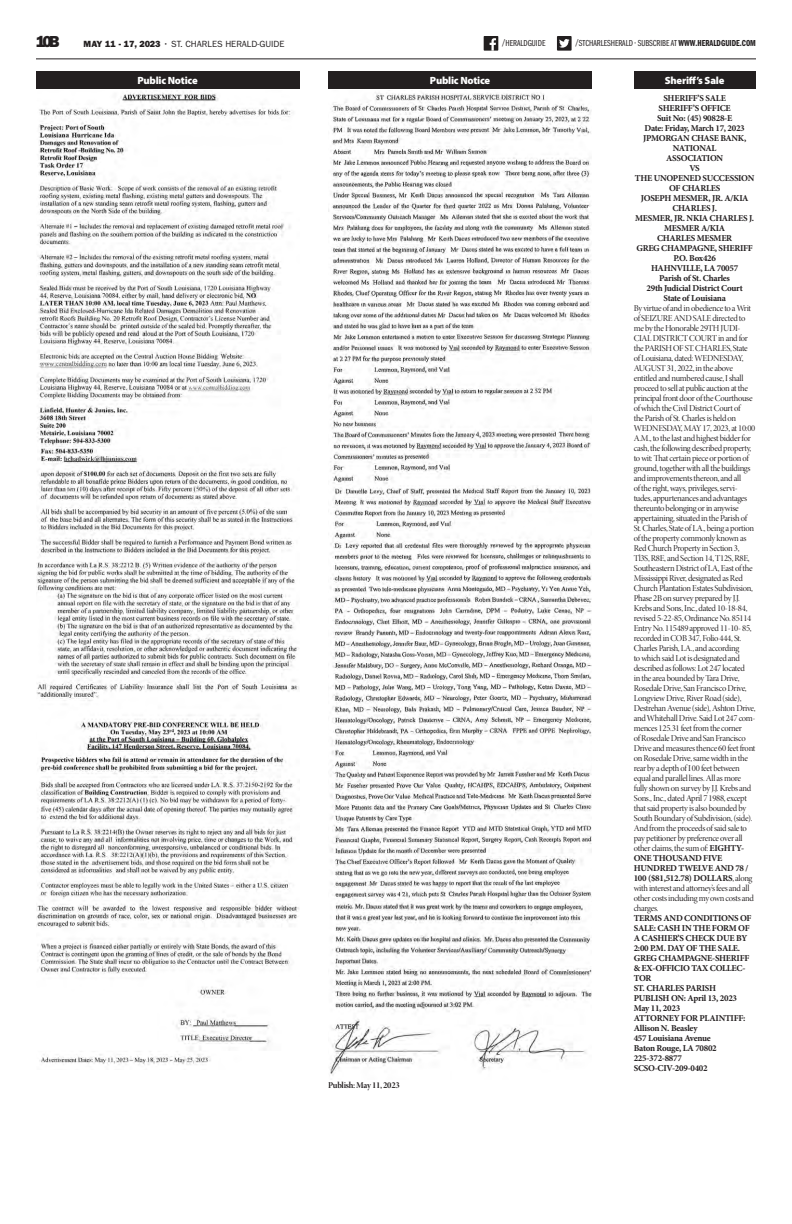
<style>
.page{position:relative;width:792px;height:1224px;background:#fff}
.page>*{position:absolute;margin:0;border:0;box-sizing:border-box;transform-origin:0 0}
.t1{font:16px "ITC Franklin Gothic Std Hvy";color:#231f20}
.t2{font:900 10.5px "Myriad Pro";letter-spacing:-.02em;color:#fff}
.t3{font:9px/10px "Minion Pro Disp";letter-spacing:-.035em;color:#231f20}
.t4{font:700 9px/10px "Minion Pro";letter-spacing:-.03em;color:#231f20}
.t5{font:9px "ITC Franklin Gothic Std Bk Cp";color:#231f20}
.t6{font:9px "ITC Franklin Gothic Std";color:#231f20}
.t7{font:9px "Minion Pro Bold Disp";letter-spacing:-.03em;color:#231f20}
.s1{font-family:"ITC Franklin Gothic Std Hvy"}
.s2{font-family:"ITC Franklin Gothic Std Dm Cp"}
.s3{font-family:"Minion Pro";font-weight:700}
.s4{font-family:"Minion Pro Disp";font-weight:400}
</style>
<div class="page">
<div style="left:484px;top:36px;width:14px;height:15px;background:#211e1e"></div>
<svg style="left:490px;top:38px;width:6px;height:13px"></svg>
<div style="left:557px;top:36px;width:15px;height:15px;background:#231f20"></div>
<svg style="left:559px;top:39px;width:11px;height:9px"></svg>
<hr style="left:36px;top:58px;width:720px;height:1px;background:#231f20">
<div style="left:36px;top:71px;width:263px;height:18px;background:#231f20"></div>
<img style="left:37px;top:90px;width:254px;height:358px">
<svg style="left:36px;top:448px;width:263px;height:358px"></svg>
<img style="left:36px;top:806px;width:263px;height:259px">
<div style="left:329px;top:71px;width:263px;height:18px;background:#231f20"></div>
<img style="left:330px;top:93px;width:262px;height:391px">
<img style="left:330px;top:486px;width:262px;height:415px">
<svg style="left:330px;top:902px;width:262px;height:173px"></svg>
<div style="left:634px;top:71px;width:122px;height:18px;background:#231f20"></div>
<h1 class="t1" style="left:36px;top:32px;width:25px">10B</h1>
<p class="t6" style="left:84px;top:39px;width:202px"><span class="s1">MAY 11 - 17, 2023</span> • ST. CHARLES HERALD-GUIDE</p>
<p class="t5" style="left:502px;top:38px;width:45px">/HERALDGUIDE</p>
<p class="t5" style="left:575px;top:39px;width:182px">/STCHARLESHERALD • SUBSCRIBE AT <span class="s2">WWW.HERALDGUIDE.COM</span></p>
<p class="t2" style="left:137px;top:73px;width:62px">Public Notice</p>
<p class="t2" style="left:430px;top:73px;width:62px">Public Notice</p>
<p class="t2" style="left:665px;top:73px;width:61px">Sheriff’s Sale</p>
<p class="t7" style="left:328px;top:1079px;width:73px">Publish: May 11, 2023</p>
<p class="t4" style="left:635px;top:93px;width:121px;text-align:center">SHERIFF’S SALE<br>SHERIFF’S OFFICE<br>Suit No: (45) 90828-E<br>Date: Friday, March 17, 2023<br>JPMORGAN CHASE BANK,<br>NATIONAL<br>ASSOCIATION<br>VS<br>THE UNOPENED SUCCESSION<br>OF CHARLES<br>JOSEPH MESMER, JR. A/KIA<br>CHARLES J.<br>MESMER, JR. NKIA CHARLES J.<br>MESMER A/KIA<br>CHARLES MESMER<br>GREG CHAMPAGNE, SHERIFF<br>P.O. Box426<br>HAHNVILLE, LA 70057<br>Parish of St. Charles<br>29th Judicial District Court<br>State of Louisiana</p>
<p class="t3" style="left:634px;top:303px;width:123px">By virtue of and in obedience to a Writ of SEIZURE AND SALE directed to me by the Honorable 29TH JUDI-CIAL DISTRICT COURT in and for the PARISH OF ST. CHARLES, State of Louisiana, dated: WEDNESDAY, AUGUST 31, 2022, in the above entitled and numbered cause, I shall proceed to sell at public auction at the principal front door of the Courthouse of which the Civil District Court of<br>the Parish of St. Charles is held on WEDNESDAY, MAY 17, 2023, at 10:00<br>A.M., to the last and highest bidder for cash, the following described property, to wit: That certain piece or portion of ground, together with all the buildings and improvements thereon, and all<br>of the right, ways, privileges, servi&shy;tudes, appurtenances and advantages thereunto belonging or in anywise appertaining, situated in the Parish of St. Charles, State of LA., being a portion of the property commonly known as Red Church Property in Section 3, Tl3S, R8E, and Section 14, T12S, R8E, Southeastern District of LA, East of the Mississippi River, designated as Red Church Plantation Estates Subdivision, Phase 2B on survey prepared by J.J.<br>Krebs and Sons, Inc., dated 10-18-84, revised 5-22-85, Ordinance No. 85114<br>Entry No. 115489 approved 11-10- 85, recorded in COB 347, Folio 444, St.<br>Charles Parish, LA., and according<br>to which said Lot is designated and described as follows: Lot 247 located<br>in the area bounded by Tara Drive, Rosedale Drive, San Francisco Drive, Longview Drive, River Road (side), Destrehan Avenue (side), Ashton Drive, and Whitehall Drive. Said Lot 247 com&shy;mences 125.31 feet from the corner<br>of Rosedale Drive and San Francisco Drive and measures thence 60 feet front on Rosedale Drive, same width in the rear by a depth of I 00 feet between equal and parallel lines. All as more fully shown on survey by J.J. Krebs and Sons., Inc., dated April 7 1988, except that said property is also bounded by South Boundary of Subdivision, (side).<br>And from the proceeds of said sale to pay petitioner by preference over all other claims, the sum of: <span class="s3">EIGHTY-</span></p>
<p class="t4" style="left:634px;top:853px;width:120px">ONE THOUSAND FIVE<br>HUNDRED TWELVE AND 78 /<br>100 ($81,512.78) DOLLARS<span class="s4">, along</span></p>
<p class="t3" style="left:634px;top:883px;width:122px">with interest and attorney’s fees and all other costs including my own costs and charges.</p>
<p class="t4" style="left:634px;top:913px;width:119px">TERMS AND CONDITIONS OF<br>SALE: CASH IN THE FORM OF<br>A CASHIER’S CHECK DUE BY<br>2:00 P.M. DAY OF THE SALE.<br>GREG CHAMPAGNE-SHERIFF &amp; EX-OFFICIO TAX COLLEC-<br>TOR<br>ST. CHARLES PARISH<br>PUBLISH ON: April 13, 2023<br>May 11, 2023<br>ATTORNEY FOR PLAINTIFF:<br>Allison N. Beasley<br>457 Louisiana Avenue<br>Baton Rouge, LA 70802<br>225-372-8877<br>SCSO-CIV-209-0402</p>
</div>
